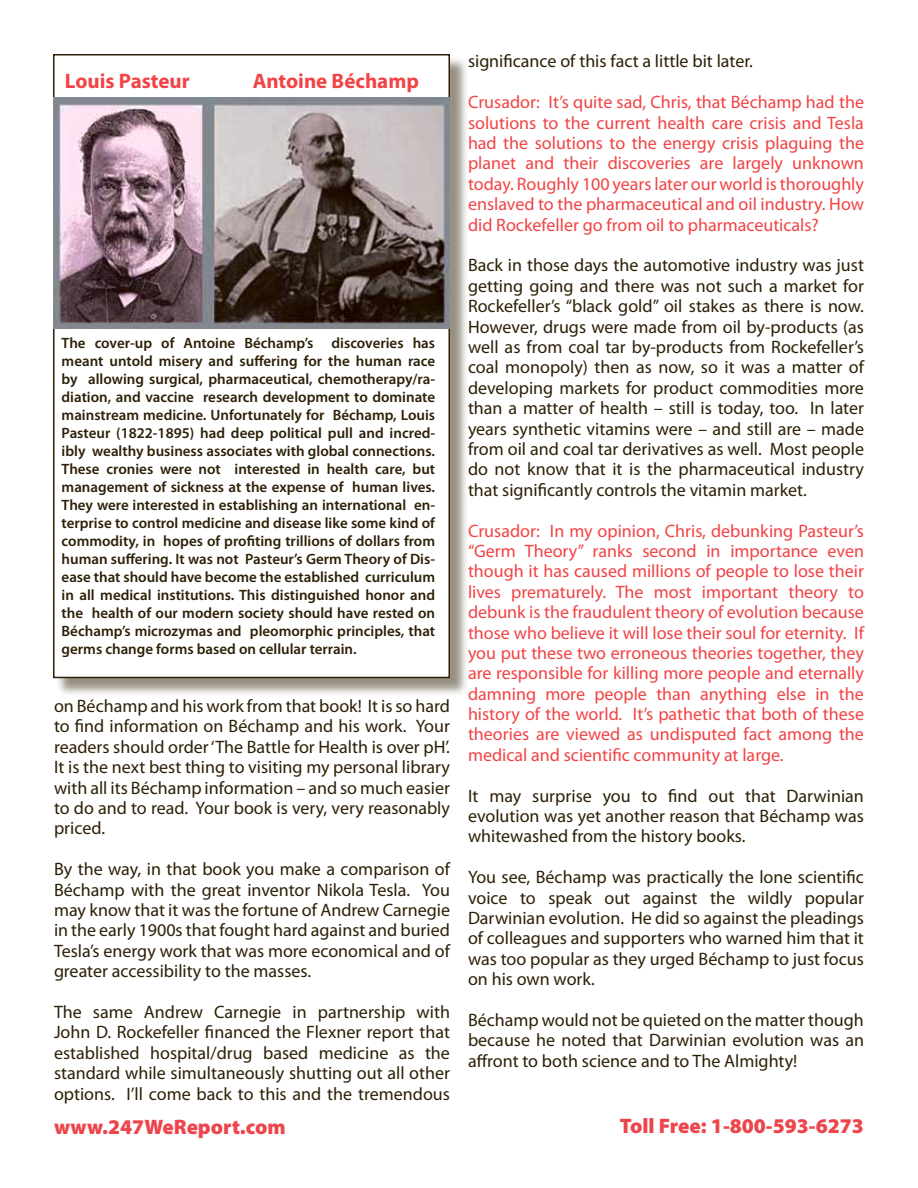
<style>
.page{position:relative;width:918px;height:1188px;background:#fff}
.page>*{position:absolute;margin:0;border:0;box-sizing:border-box;transform-origin:0 0}
.t1{font:900 21px "Myriad Pro";color:#ee454c}
.t2{font:700 21px "Myriad Pro";color:#f24345}
.t3{font:18px/20.4px "Myriad Pro";color:#2e2007;text-align:justify}
.t4{font:18px/20.4px "Myriad Pro";color:#f24345;text-align:justify}
.t5{font:600 15px/18px "Myriad Pro";color:#2e2007;text-align:justify}
</style>
<div class="page">
<div style="left:55px;top:56px;width:414px;height:641px;background:#2e2007;opacity:.5"></div>
<div style="left:54px;top:55px;width:395px;height:622px;background:#fff"></div>
<img style="left:53px;top:97px;width:396px;height:231px">
<p class="t2" style="left:65px;top:69px;width:126px">Louis Pasteur</p>
<p class="t2" style="left:253px;top:69px;width:168px">Antoine Béchamp</p>
<p class="t5" style="left:62px;top:334px;width:375px">The cover-up of Antoine Béchamp’s discoveries has meant untold misery and suffering for the human race by allowing surgical, pharmaceutical, chemotherapy/ra&shy;diation, and vaccine research development to dominate mainstream medicine. Unfortunately for Béchamp, Louis Pasteur (1822-1895) had deep political pull and incred&shy;ibly wealthy business associates with global connections.<br>These cronies were not interested in health care, but management of sickness at the expense of human lives.<br>They were interested in establishing an international en&shy;terprise to control medicine and disease like some kind of commodity, in hopes of profiting trillions of dollars from human suffering. It was not Pasteur’s Germ Theory of Dis&shy;ease that should have become the established curriculum in all medical institutions. This distinguished honor and the health of our modern society should have rested on Béchamp’s microzymas and pleomorphic principles, that germs change forms based on cellular terrain.</p>
<p class="t3" style="left:54px;top:696px;width:398px">on Béchamp and his work from that book! It is so hard to find information on Béchamp and his work. Your readers should order ‘The Battle for Health is over pH’.<br>It is the next best thing to visiting my personal library with all its Béchamp information – and so much easier to do and to read. Your book is very, very reasonably priced.</p>
<p class="t3" style="left:54px;top:859px;width:398px">By the way, in that book you make a comparison of Béchamp with the great inventor Nikola Tesla. You may know that it was the fortune of Andrew Carnegie in the early 1900s that fought hard against and buried Tesla’s energy work that was more economical and of greater accessibility to the masses.</p>
<p class="t3" style="left:54px;top:1002px;width:398px">The same Andrew Carnegie in partnership with John D. Rockefeller financed the Flexner report that established hospital/drug based medicine as the standard while simultaneously shutting out all other options. I’ll come back to this and the tremendous</p>
<p class="t3" style="left:468px;top:52px;width:287px">significance of this fact a little bit later.</p>
<p class="t4" style="left:468px;top:92px;width:398px">Crusador: It’s quite sad, Chris, that Béchamp had the solutions to the current health care crisis and Tesla had the solutions to the energy crisis plaguing the planet and their discoveries are largely unknown today. Roughly 100 years later our world is thoroughly enslaved to the pharmaceutical and oil industry. How did Rockefeller go from oil to pharmaceuticals?</p>
<p class="t3" style="left:468px;top:256px;width:398px">Back in those days the automotive industry was just getting going and there was not such a market for Rockefeller’s “black gold” oil stakes as there is now.<br>However, drugs were made from oil by-products (as well as from coal tar by-products from Rockefeller’s coal monopoly) then as now, so it was a matter of developing markets for product commodities more than a matter of health – still is today, too. In later years synthetic vitamins were – and still are – made from oil and coal tar derivatives as well. Most people do not know that it is the pharmaceutical industry that significantly controls the vitamin market.</p>
<p class="t4" style="left:468px;top:521px;width:398px">Crusador: In my opinion, Chris, debunking Pasteur’s “Germ Theory” ranks second in importance even though it has caused millions of people to lose their lives prematurely. The most important theory to debunk is the fraudulent theory of evolution because those who believe it will lose their soul for eternity. If you put these two erroneous theories together, they are responsible for killing more people and eternally damning more people than anything else in the history of the world. It’s pathetic that both of these theories are viewed as undisputed fact among the medical and scientific community at large.</p>
<p class="t3" style="left:468px;top:786px;width:397px">It may surprise you to find out that Darwinian evolution was yet another reason that Béchamp was whitewashed from the history books.</p>
<p class="t3" style="left:468px;top:867px;width:397px">You see, Béchamp was practically the lone scientific voice to speak out against the wildly popular Darwinian evolution. He did so against the pleadings of colleagues and supporters who warned him that it was too popular as they urged Béchamp to just focus on his own work.</p>
<p class="t3" style="left:468px;top:1010px;width:398px">Béchamp would not be quieted on the matter though because he noted that Darwinian evolution was an affront to both science and to The Almighty!</p>
<p class="t1" style="left:54px;top:1115px;width:233px">www.247WeReport.com</p>
<p class="t1" style="left:620px;top:1114px;width:246px">Toll Free: 1-800-593-6273</p>
</div>
